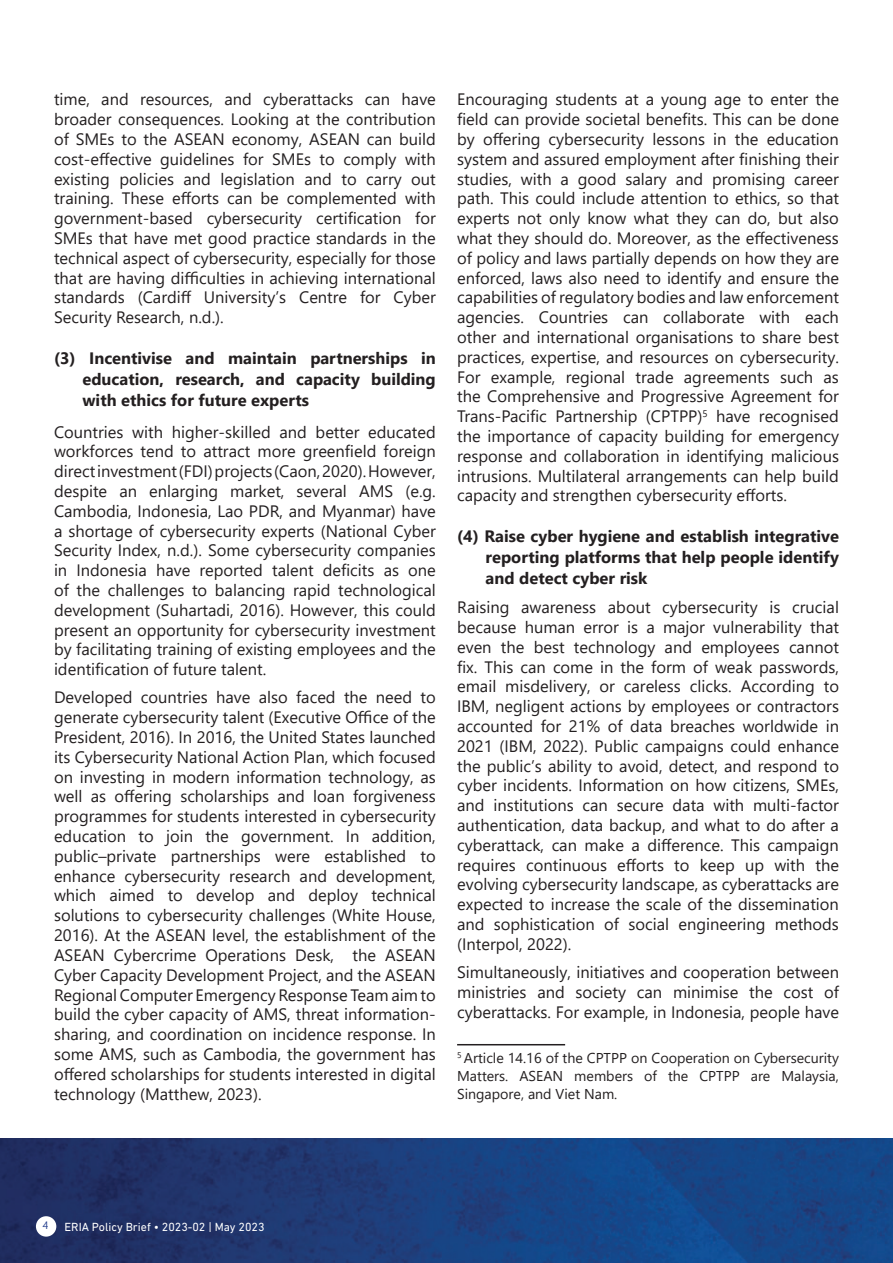
<style>
.page{position:relative;width:893px;height:1263px;background:#fff}
.page>*{position:absolute;margin:0;border:0;box-sizing:border-box;transform-origin:0 0}
.t1{font:16.5px/19.8px "Segoe UI";color:#231f20;text-align:justify}
.t2{font:700 16.5px/21px "Segoe UI";color:#231f20;text-align:justify}
.t3{font:14.25px/18px "Segoe UI";color:#231f20;text-align:justify}
.t4{font:12px "DIN Next LT Pro";color:#fff}
.t5{font:10.5px "Ebrima";color:#253f8e}
</style>
<div class="page">
<img style="left:0;top:1138px;width:893px;height:125px">
<div style="left:36px;top:1216px;width:20px;height:20px;background:#fff;border-radius:50%"></div>
<hr style="left:457px;top:1044px;width:108px;height:1px;background:#231f20">
<p class="t1" style="left:54px;top:88px;width:383px">time, and resources, and cyberattacks can have broader consequences. Looking at the contribution of SMEs to the ASEAN economy, ASEAN can build cost-effective guidelines for SMEs to comply with existing policies and legislation and to carry out training. These efforts can be complemented with government-based cybersecurity certification for SMEs that have met good practice standards in the technical aspect of cybersecurity, especially for those that are having difficulties in achieving international standards (Cardiff University’s Centre for Cyber Security Research, n.d.).</p>
<p class="t2" style="left:82px;top:347px;width:355px;text-indent:-28px">(3) Incentivise and maintain partnerships in education, research, and capacity building with ethics for future experts</p>
<p class="t1" style="left:54px;top:420px;width:383px">Countries with higher-skilled and better educated workforces tend to attract more greenfield foreign direct investment (FDI) projects (Caon, 2020). However, despite an enlarging market, several AMS (e.g.<br>Cambodia, Indonesia, Lao PDR, and Myanmar) have a shortage of cybersecurity experts (National Cyber Security Index, n.d.). Some cybersecurity companies in Indonesia have reported talent deficits as one of the challenges to balancing rapid technological development (Suhartadi, 2016). However, this could present an opportunity for cybersecurity investment by facilitating training of existing employees and the identification of future talent.</p>
<p class="t1" style="left:54px;top:686px;width:383px">Developed countries have also faced the need to generate cybersecurity talent (Executive Office of the President, 2016). In 2016, the United States launched its Cybersecurity National Action Plan, which focused on investing in modern information technology, as well as offering scholarships and loan forgiveness programmes for students interested in cybersecurity education to join the government. In addition, public–private partnerships were established to enhance cybersecurity research and development, which aimed to develop and deploy technical solutions to cybersecurity challenges (White House, 2016). At the ASEAN level, the establishment of the ASEAN Cybercrime Operations Desk, the ASEAN Cyber Capacity Development Project, and the ASEAN Regional Computer Emergency Response Team aim to build the cyber capacity of AMS, threat information&shy;sharing, and coordination on incidence response. In some AMS, such as Cambodia, the government has offered scholarships for students interested in digital technology (Matthew, 2023).</p>
<p class="t1" style="left:457px;top:88px;width:383px">Encouraging students at a young age to enter the field can provide societal benefits. This can be done by offering cybersecurity lessons in the education system and assured employment after finishing their studies, with a good salary and promising career path. This could include attention to ethics, so that experts not only know what they can do, but also what they should do. Moreover, as the effectiveness of policy and laws partially depends on how they are enforced, laws also need to identify and ensure the capabilities of regulatory bodies and law enforcement agencies. Countries can collaborate with each other and international organisations to share best practices, expertise, and resources on cybersecurity.<br>For example, regional trade agreements such as the Comprehensive and Progressive Agreement for Trans-Pacific Partnership (CPTPP)<sup>5</sup> have recognised the importance of capacity building for emergency response and collaboration in identifying malicious intrusions. Multilateral arrangements can help build capacity and strengthen cybersecurity efforts.</p>
<p class="t2" style="left:486px;top:525px;width:355px;text-indent:-28px">(4) Raise cyber hygiene and establish integrative reporting platforms that help people identify and detect cyber risk</p>
<p class="t1" style="left:457px;top:596px;width:383px">Raising awareness about cybersecurity is crucial because human error is a major vulnerability that even the best technology and employees cannot fix. This can come in the form of weak passwords, email misdelivery, or careless clicks. According to IBM, negligent actions by employees or contractors accounted for 21% of data breaches worldwide in 2021 (IBM, 2022). Public campaigns could enhance the public’s ability to avoid, detect, and respond to cyber incidents. Information on how citizens, SMEs, and institutions can secure data with multi-factor authentication, data backup, and what to do after a cyberattack, can make a difference. This campaign requires continuous efforts to keep up with the evolving cybersecurity landscape, as cyberattacks are expected to increase the scale of the dissemination and sophistication of social engineering methods (Interpol, 2022).</p>
<p class="t1" style="left:457px;top:961px;width:383px">Simultaneously, initiatives and cooperation between ministries and society can minimise the cost of cyberattacks. For example, in Indonesia, people have</p>
<p class="t3" style="left:457px;top:1047px;width:383px"><sup>5</sup> Article 14.16 of the CPTPP on Cooperation on Cybersecurity Matters. ASEAN members of the CPTPP are Malaysia, Singapore, and Viet Nam.</p>
<p class="t5" style="left:43px;top:1218px;width:7px">4</p>
<p class="t4" style="left:65px;top:1220px;width:202px">ERIA Policy Brief • 2023-02 | May 2023</p>
</div>
